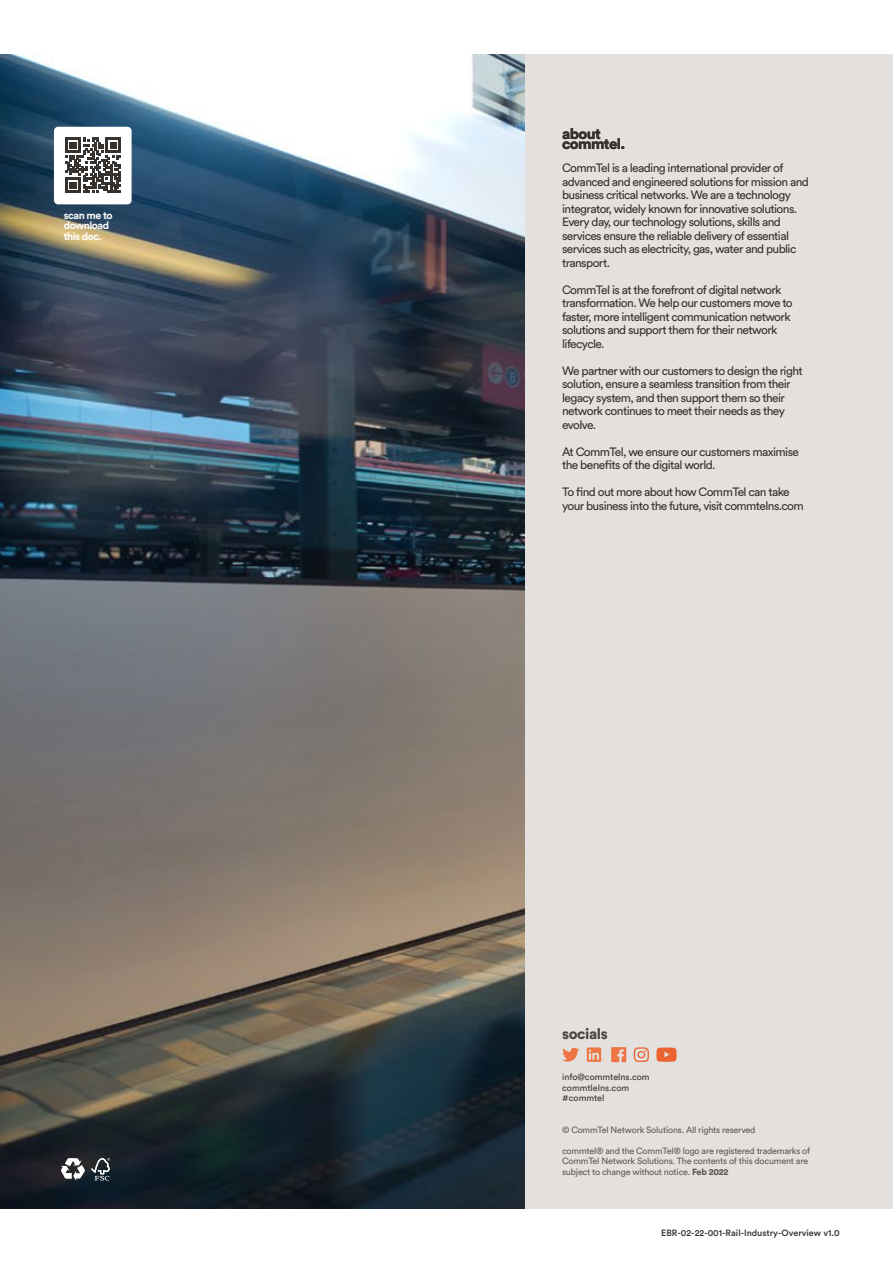
<style>
.page{position:relative;width:893px;height:1263px;background:#fff}
.page>*{position:absolute;margin:0;border:0;box-sizing:border-box;transform-origin:0 0}
.t1{font:900 15px "Circular Std";letter-spacing:-.04em;color:#35322f}
.t2{font:900 15px "Circular Std";letter-spacing:-.025em;color:#494644}
.t3{font:12px/13.5px "Circular Std";letter-spacing:-.05em;color:#35322f}
.t4{font:700 10.5px/10.5px "Circular Std";letter-spacing:-.04em;color:#fff}
.t5{font:9px/10.5px "Circular Std";letter-spacing:-.025em;color:#5d5b58}
.t6{font:500 9px "Circular Std";color:#35322f}
.t7{font:9px/10.5px "Circular Std";color:#35322f}
.s1{font-weight:900}
</style>
<div class="page">
<img style="left:0;top:54px;width:526px;height:1155px">
<div style="left:526px;top:54px;width:367px;height:1155px;background:#e4e0dd"></div>
<svg style="left:91px;top:1158px;width:19px;height:22px"></svg>
<svg style="left:61px;top:1158px;width:24px;height:23px"></svg>
<svg style="left:611px;top:1047px;width:15px;height:15px"></svg>
<svg style="left:562px;top:1048px;width:17px;height:13px"></svg>
<svg style="left:587px;top:1047px;width:17px;height:15px"></svg>
<svg style="left:634px;top:1047px;width:15px;height:15px"></svg>
<svg style="left:656px;top:1047px;width:20px;height:15px"></svg>
<div style="left:54px;top:127px;width:78px;height:77px;background:#fff;border-radius:4px"></div>
<svg style="left:65px;top:137px;width:56px;height:56px"></svg>
<p class="t4" style="left:64px;top:210px;width:50px">scan me to download this doc.</p>
<p class="t1" style="left:562px;top:124px;width:40px">about</p>
<p class="t1" style="left:562px;top:134px;width:65px">commtel.</p>
<p class="t3" style="left:562px;top:161px;width:248px">CommTel is a leading international provider of advanced and engineered solutions for mission and business critical networks. We are a technology integrator, widely known for innovative solutions.<br>Every day, our technology solutions, skills and services ensure the reliable delivery of essential services such as electricity, gas, water and public transport.</p>
<p class="t3" style="left:562px;top:283px;width:232px">CommTel is at the forefront of digital network transformation. We help our customers move to faster, more intelligent communication network solutions and support them for their network lifecycle.</p>
<p class="t3" style="left:562px;top:364px;width:242px">We partner with our customers to design the right solution, ensure a seamless transition from their legacy system, and then support them so their network continues to meet their needs as they evolve.</p>
<p class="t3" style="left:562px;top:445px;width:238px">At CommTel, we ensure our customers maximise the benefits of the digital world.</p>
<p class="t3" style="left:562px;top:485px;width:243px">To find out more about how CommTel can take your business into the future, visit commtelns.com</p>
<p class="t2" style="left:562px;top:1024px;width:47px">socials</p>
<p class="t7" style="left:562px;top:1072px;width:89px">info@commtelns.com commtlelns.com #commtel</p>
<p class="t5" style="left:562px;top:1124px;width:195px">© CommTel Network Solutions. All rights reserved</p>
<p class="t5" style="left:562px;top:1145px;width:250px">commtel® and the CommTel® logo are registered trademarks of<br>CommTel Network Solutions. The contents of this document are subject to change without notice. <span class="s1">Feb 2022</span></p>
<p class="t6" style="left:661px;top:1227px;width:180px">EBR-02-22-001-Rail-Industry-Overview v1.0</p>
</div>
